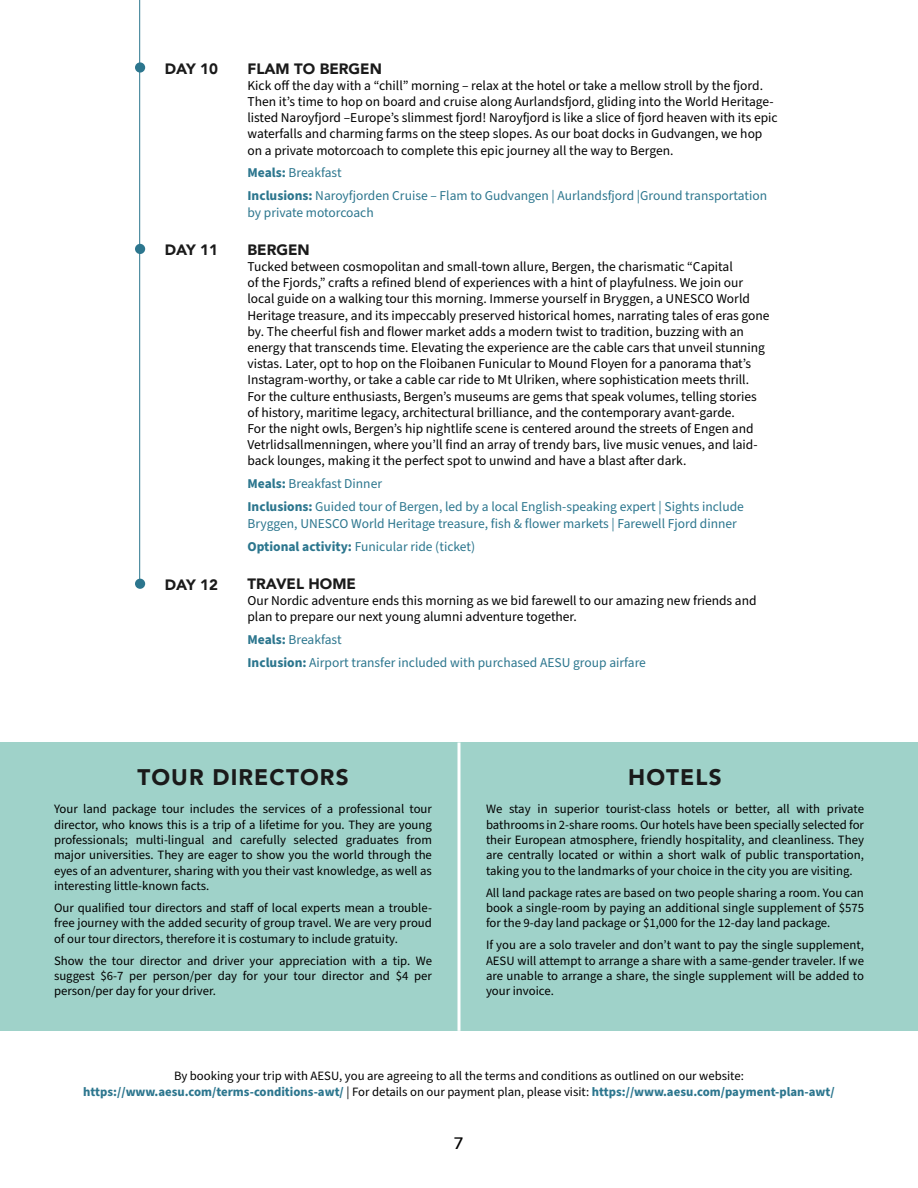
<style>
.page{position:relative;width:918px;height:1188px;background:#fff}
.page>*{position:absolute;margin:0;border:0;box-sizing:border-box;transform-origin:0 0}
.t1{font:900 22.5px "Avenir";letter-spacing:.05em;color:#1a1a1a}
.t2{font:500 16.5px "Avenir";color:#000101;scale:1.1 1}
.t3{font:900 15px "Avenir";color:#1a1a1a}
.t4{font:13.5px/16.2px "Source Sans Pro";color:#000}
.t5{font:13.5px/23px "Source Sans Pro";color:#2c768e}
.t6{font:12.75px/15.3px "Source Sans Pro";color:#000;text-align:justify}
.s1{font-weight:700}
.s2{font-weight:700;color:#2c768e}
</style>
<div class="page">
<div style="left:0;top:742px;width:918px;height:289px;background:#9fd2c9"></div>
<hr style="left:458px;top:742px;width:2px;height:289px;background:#fff">
<hr style="left:139px;top:0;width:1px;height:586px;background:#2c768e">
<div style="left:135px;top:62px;width:10px;height:11px;background:#2c768e;border-radius:50%"></div>
<div style="left:135px;top:244px;width:10px;height:10px;background:#2c768e;border-radius:50%"></div>
<div style="left:135px;top:579px;width:10px;height:10px;background:#2c768e;border-radius:50%"></div>
<p class="t3" style="left:165px;top:55px;width:55px">DAY 10</p>
<p class="t3" style="left:165px;top:237px;width:55px">DAY 11</p>
<p class="t3" style="left:165px;top:572px;width:55px">DAY 12</p>
<p class="t3" style="left:248px;top:55px;width:136px">FLAM TO BERGEN</p>
<p class="t4" style="left:248px;top:78px;width:532px">Kick off the day with a “chill” morning – relax at the hotel or take a mellow stroll by the fjord.<br>Then it’s time to hop on board and cruise along Aurlandsfjord, gliding into the World Heritage&shy;listed Naroyfjord –Europe’s slimmest fjord! Naroyfjord is like a slice of fjord heaven with its epic waterfalls and charming farms on the steep slopes. As our boat docks in Gudvangen, we hop on a private motorcoach to complete this epic journey all the way to Bergen.</p>
<p class="t5" style="left:248px;top:162px;width:521px"><span class="s1">Meals:</span> Breakfast<br><span class="s1">Inclusions:</span> Naroyfjorden Cruise – Flam to Gudvangen | Aurlandsfjord |Ground transportation</p>
<p class="t5" style="left:248px;top:201px;width:128px">by private motorcoach</p>
<p class="t3" style="left:248px;top:237px;width:64px">BERGEN</p>
<p class="t4" style="left:248px;top:259px;width:524px">Tucked between cosmopolitan and small-town allure, Bergen, the charismatic “Capital<br>of the Fjords,” crafts a refined blend of experiences with a hint of playfulness. We join our local guide on a walking tour this morning. Immerse yourself in Bryggen, a UNESCO World Heritage treasure, and its impeccably preserved historical homes, narrating tales of eras gone by. The cheerful fish and flower market adds a modern twist to tradition, buzzing with an energy that transcends time. Elevating the experience are the cable cars that unveil stunning vistas. Later, opt to hop on the Floibanen Funicular to Mound Floyen for a panorama that’s Instagram-worthy, or take a cable car ride to Mt Ulriken, where sophistication meets thrill.<br>For the culture enthusiasts, Bergen’s museums are gems that speak volumes, telling stories of history, maritime legacy, architectural brilliance, and the contemporary avant-garde.<br>For the night owls, Bergen’s hip nightlife scene is centered around the streets of Engen and Vetrlidsallmenningen, where you’ll find an array of trendy bars, live music venues, and laid&shy;back lounges, making it the perfect spot to unwind and have a blast after dark.</p>
<p class="t5" style="left:248px;top:473px;width:498px"><span class="s1">Meals:</span> Breakfast Dinner<br><span class="s1">Inclusions:</span> Guided tour of Bergen, led by a local English-speaking expert | Sights include</p>
<p class="t5" style="left:248px;top:512px;width:491px">Bryggen, UNESCO World Heritage treasure, fish &amp; flower markets | Farewell Fjord dinner<br><span class="s1">Optional activity:</span> Funicular ride (ticket)</p>
<p class="t3" style="left:248px;top:571px;width:110px">TRAVEL HOME</p>
<p class="t4" style="left:248px;top:593px;width:511px">Our Nordic adventure ends this morning as we bid farewell to our amazing new friends and plan to prepare our next young alumni adventure together.</p>
<p class="t5" style="left:248px;top:629px;width:400px"><span class="s1">Meals:</span> Breakfast<br><span class="s1">Inclusion:</span> Airport transfer included with purchased AESU group airfare</p>
<h1 class="t1" style="left:137px;top:758px;width:213px">TOUR DIRECTORS</h1>
<p class="t6" style="left:54px;top:802px;width:380px">Your land package tour includes the services of a professional tour director, who knows this is a trip of a lifetime for you. They are young professionals; multi-lingual and carefully selected graduates from major universities. They are eager to show you the world through the eyes of an adventurer, sharing with you their vast knowledge, as well as interesting little-known facts.</p>
<p class="t6" style="left:54px;top:901px;width:379px">Our qualified tour directors and staff of local experts mean a trouble&shy;free journey with the added security of group travel. We are very proud of our tour directors, therefore it is costumary to include gratuity.</p>
<p class="t6" style="left:54px;top:953px;width:380px">Show the tour director and driver your appreciation with a tip. We suggest $6-7 per person/per day for your tour director and $4 per person/per day for your driver.</p>
<h1 class="t1" style="left:628px;top:758px;width:95px">HOTELS</h1>
<p class="t6" style="left:486px;top:802px;width:380px">We stay in superior tourist-class hotels or better, all with private bathrooms in 2-share rooms. Our hotels have been specially selected for their European atmosphere, friendly hospitality, and cleanliness. They are centrally located or within a short walk of public transportation, taking you to the landmarks of your choice in the city you are visiting.</p>
<p class="t6" style="left:486px;top:885px;width:380px">All land package rates are based on two people sharing a room. You can book a single-room by paying an additional single supplement of $575 for the 9-day land package or $1,000 for the 12-day land package.</p>
<p class="t6" style="left:486px;top:938px;width:380px">If you are a solo traveler and don’t want to pay the single supplement, AESU will attempt to arrange a share with a same-gender traveler. If we are unable to arrange a share, the single supplement will be added to your invoice.</p>
<p class="t6" style="left:83px;top:1069px;width:753px;text-align:center">By booking your trip with AESU, you are agreeing to all the terms and conditions as outlined on our website: <span class="s2">https://www.aesu.com/terms-conditions-awt/</span> | For details on our payment plan, please visit: <span class="s2">https://www.aesu.com/payment-plan-awt/</span></p>
<p class="t2" style="left:454px;top:1129px;width:11px">7</p>
</div>
